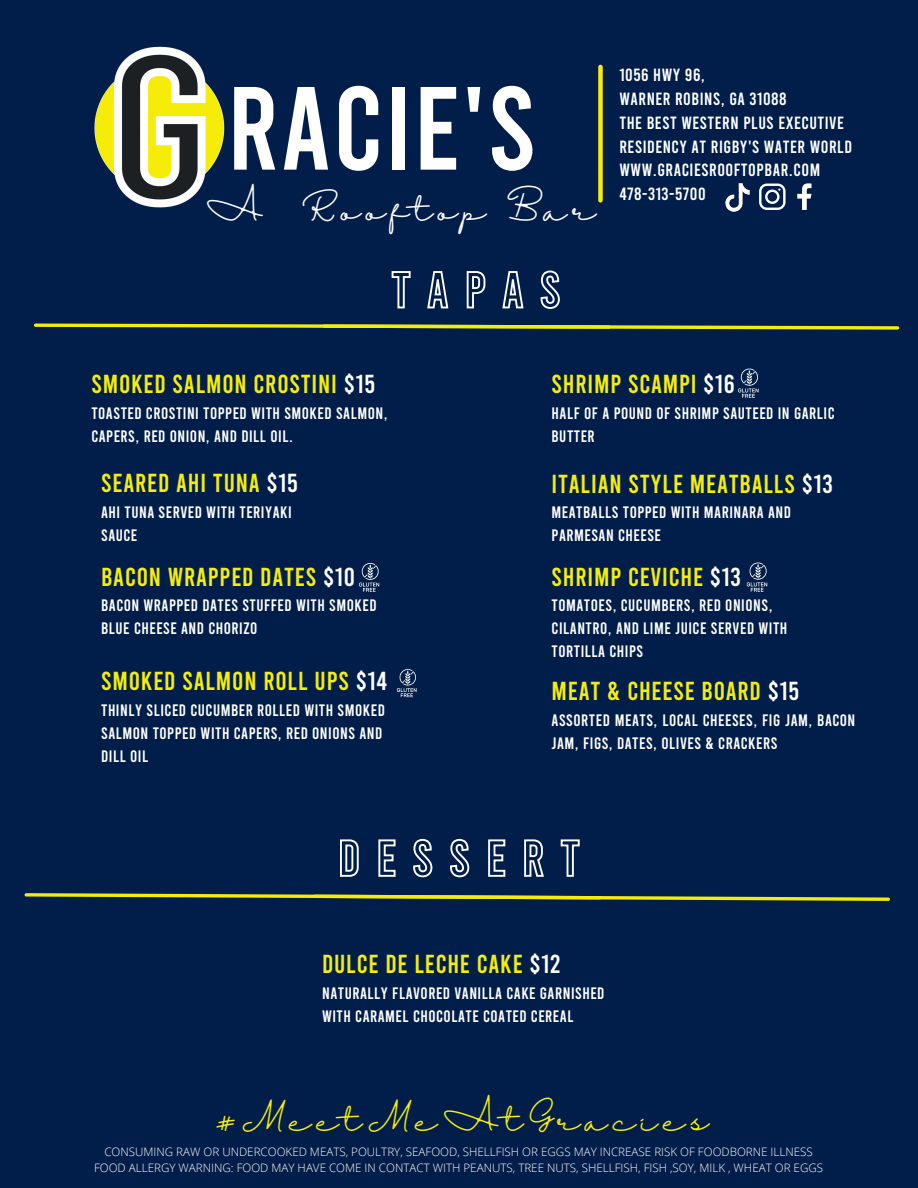
<style>
.page{position:relative;width:918px;height:1188px;background:#001e49}
.page>*{position:absolute;margin:0;border:0;box-sizing:border-box;transform-origin:0 0}
.t1{font:118.05px "Bebas";color:#fff}
.t2{font:28.2px "Halimun";letter-spacing:.2em;color:#fff}
.t3{font:27.45px "Halimun";letter-spacing:.2em;color:#f5ed0c}
.t4{font:25.95px "Bebas";letter-spacing:.03em;color:#f5ed0c}
.t5{font:25.95px "Bebas";letter-spacing:.03em;color:#f5ed09}
.t6{font:17.55px/23.9px "Bebas";letter-spacing:.03em;color:#fff}
.t7{font:16.5px/23px "Bebas";letter-spacing:.03em;color:#fff}
.t8{font:300 11.55px "Open Sans";color:#fff}
.s1{color:#fff}
</style>
<div class="page">
<svg style="left:391px;top:270px;width:169px;height:39px"></svg>
<div style="left:598px;top:67px;width:5px;height:133px;background:#f5ed0c"></div>
<svg style="left:759px;top:184px;width:27px;height:26px"></svg>
<img style="left:725px;top:182px;width:25px;height:30px">
<svg style="left:797px;top:183px;width:15px;height:27px"></svg>
<img style="left:94px;top:46px;width:131px;height:162px">
<svg style="left:747px;top:563px;width:20px;height:29px"></svg>
<svg style="left:359px;top:563px;width:20px;height:29px"></svg>
<svg style="left:397px;top:669px;width:19px;height:28px"></svg>
<svg style="left:738px;top:369px;width:20px;height:29px"></svg>
<svg style="left:340px;top:838px;width:240px;height:40px"></svg>
<svg style="left:33px;top:323px;width:867px;height:7px"></svg>
<svg style="left:24px;top:893px;width:866px;height:8px"></svg>
<h4 class="t1" style="left:227px;top:52px;width:303px">RACIE'S</h4>
<p class="t2" style="left:206px;top:195px;width:60px">A</p>
<p class="t2" style="left:302px;top:195px;width:295px">Rooftop Bar</p>
<p class="t6" style="left:619px;top:62px;width:232px">1056 HWY 96,<br>WARNER ROBINS, GA 31088<br>THE BEST WESTERN PLUS EXECUTIVE<br>RESIDENCY AT RIGBY'S WATER WORLD<br>WWW.GRACIESROOFTOPBAR.COM<br>478-313-5700</p>
<h4 class="t5" style="left:91px;top:367px;width:285px">SMOKED SALMON CROSTINI <span class="s1">$15</span></h4>
<h4 class="t7" style="left:91px;top:401px;width:298px">TOASTED CROSTINI TOPPED WITH SMOKED SALMON,<br>CAPERS, RED ONION, AND DILL OIL.</h4>
<p class="t4" style="left:101px;top:466px;width:198px">SEARED AHI TUNA <span class="s1">$15</span></p>
<p class="t7" style="left:101px;top:500px;width:190px">AHI TUNA SERVED WITH TERIYAKI<br>SAUCE</p>
<h4 class="t4" style="left:101px;top:560px;width:255px">BACON WRAPPED DATES <span class="s1">$10</span></h4>
<h4 class="t7" style="left:101px;top:593px;width:275px">BACON WRAPPED DATES STUFFED WITH SMOKED<br>BLUE CHEESE AND CHORIZO</h4>
<h4 class="t4" style="left:101px;top:664px;width:288px">SMOKED SALMON ROLL UPS <span class="s1">$14</span></h4>
<h4 class="t7" style="left:101px;top:698px;width:284px">THINLY SLICED CUCUMBER ROLLED WITH SMOKED<br>SALMON TOPPED WITH CAPERS, RED ONIONS AND<br>DILL OIL</h4>
<h2 class="t4" style="left:552px;top:367px;width:185px">SHRIMP SCAMPI <span class="s1">$16</span></h2>
<h2 class="t7" style="left:552px;top:401px;width:283px">HALF OF A POUND OF SHRIMP SAUTEED IN GARLIC<br>BUTTER</h2>
<p class="t4" style="left:552px;top:467px;width:283px">ITALIAN STYLE MEATBALLS <span class="s1">$13</span></p>
<p class="t7" style="left:552px;top:500px;width:239px">MEATBALLS TOPPED WITH MARINARA AND<br>PARMESAN CHEESE</p>
<h3 class="t4" style="left:552px;top:560px;width:191px">SHRIMP CEVICHE <span class="s1">$13</span></h3>
<h3 class="t7" style="left:552px;top:593px;width:235px">TOMATOES, CUCUMBERS, RED ONIONS,<br>CILANTRO, AND LIME JUICE SERVED WITH<br>TORTILLA CHIPS</h3>
<h4 class="t4" style="left:552px;top:674px;width:249px">MEAT &amp; CHEESE BOARD <span class="s1">$15</span></h4>
<h4 class="t7" style="left:552px;top:708px;width:305px">ASSORTED MEATS, LOCAL CHEESES, FIG JAM, BACON<br>JAM, FIGS, DATES, OLIVES &amp; CRACKERS</h4>
<h4 class="t4" style="left:322px;top:947px;width:240px">DULCE DE LECHE CAKE <span class="s1">$12</span></h4>
<h4 class="t7" style="left:322px;top:981px;width:282px">NATURALLY FLAVORED VANILLA CAKE GARNISHED<br>WITH CARAMEL CHOCOLATE COATED CEREAL</h4>
<h4 class="t3" style="left:215px;top:1105px;width:495px">#MeetMeAtGracies</h4>
<p class="t8" style="left:104px;top:1144px;width:710px">CONSUMING RAW OR UNDERCOOKED MEATS, POULTRY, SEAFOOD, SHELLFISH OR EGGS MAY INCREASE RISK OF FOODBORNE ILLNESS</p>
<h4 class="t8" style="left:94px;top:1159px;width:731px">FOOD ALLERGY WARNING: FOOD MAY HAVE COME IN CONTACT WITH PEANUTS, TREE NUTS, SHELLFISH, FISH ,SOY, MILK , WHEAT OR EGGS</h4>
</div>
